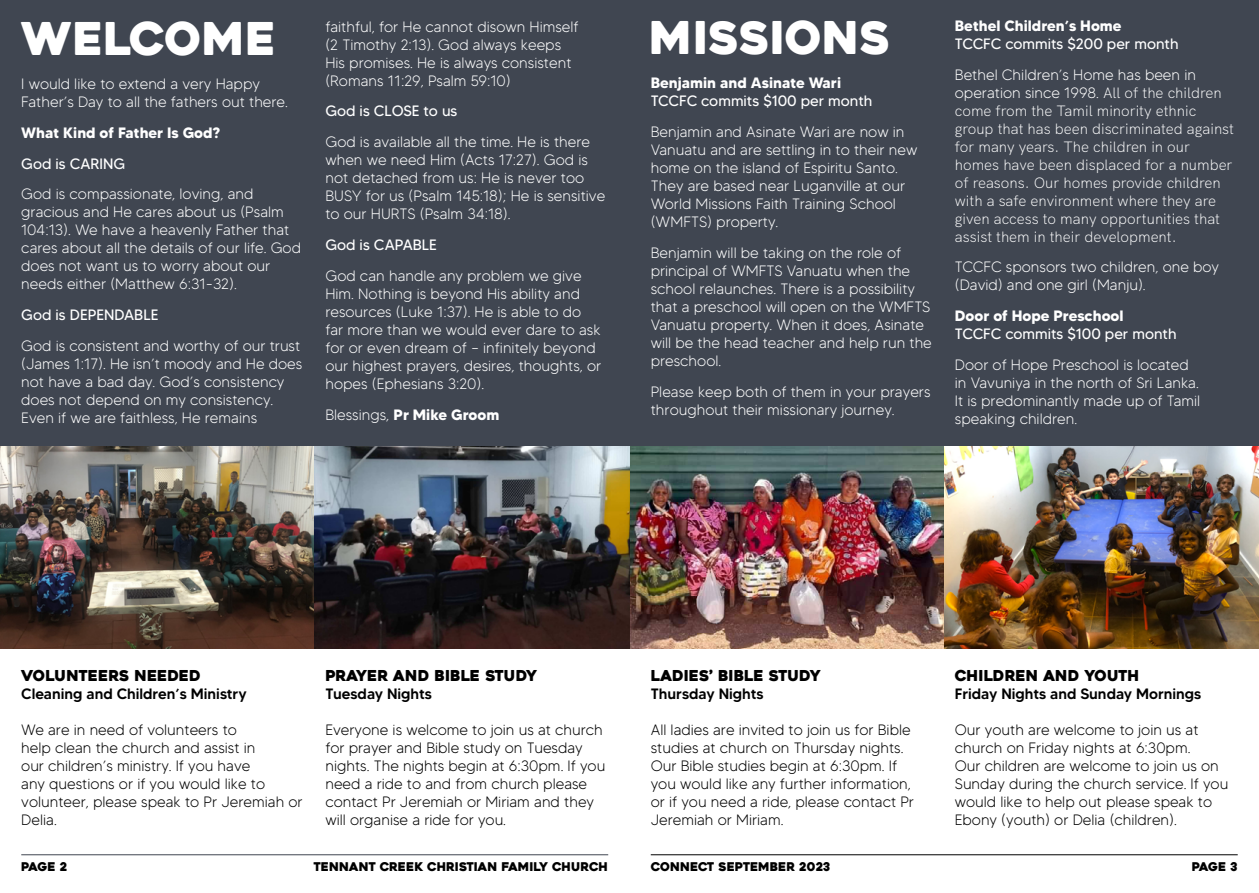
<style>
.page{position:relative;width:1259px;height:893px;background:#fff}
.page>*{position:absolute;margin:0;border:0;box-sizing:border-box;transform-origin:0 0}
.t1{font:45px "Heavitas";color:#fff}
.t2{font:300 15px/18px "MADETOMMY";color:#fff}
.t3{font:300 15px/18px "MADETOMMY";color:#000}
.t4{font:300 15px/18px "HK Grotesk";color:#fff}
.t5{font:15px "MADETOMMY";color:#fff}
.t6{font:700 15px "MADETOMMY";color:#fff}
.t7{font:500 15px "MADETOMMY";color:#000}
.t8{font:15px "Heavitas";color:#000}
.t9{font:12px "Heavitas";color:#000}
.s1{font-weight:300}
.s2{font-family:"HK Grotesk"}
</style>
<div class="page">
<hr style="left:21px;top:854px;width:587px;height:1px;background:#404651">
<hr style="left:651px;top:854px;width:586px;height:1px;background:#000">
<div style="left:0;top:0;width:1259px;height:446px;background:#404651"></div>
<img style="left:0;top:446px;width:1259px;height:202px">
<h1 class="t1" style="left:21px;top:11px;width:256px">WELCOME</h1>
<p class="t2" style="left:21px;top:75px;width:268px">I would like to extend a very Happy<br>Father’s Day to all the fathers out there.</p>
<p class="t6" style="left:21px;top:123px;width:201px">What Kind of Father Is God?</p>
<p class="t5" style="left:21px;top:154px;width:106px">God is CARING</p>
<p class="t2" style="left:21px;top:185px;width:281px">God is compassionate, loving, and gracious and He cares about us (Psalm 104:13). We have a heavenly Father that cares about all the details of our life. God does not want us to worry about our needs either (Matthew 6:31-32).</p>
<p class="t5" style="left:21px;top:306px;width:139px">God is DEPENDABLE</p>
<p class="t2" style="left:21px;top:337px;width:283px">God is consistent and worthy of our trust (James 1:17). He isn’t moody and He does not have a bad day. God’s consistency does not depend on my consistency.<br>Even if we are faithless, He remains</p>
<p class="t2" style="left:325px;top:17px;width:255px">faithful, for He cannot disown Himself (2 Timothy 2:13). God always keeps His promises. He is always consistent (Romans 11:29, Psalm 59:10)</p>
<p class="t5" style="left:325px;top:102px;width:133px">God is CLOSE to us</p>
<p class="t2" style="left:325px;top:133px;width:281px">God is available all the time. He is there when we need Him (Acts 17:27). God is not detached from us: He is never too BUSY for us (Psalm 145:18); He is sensitive to our HURTS (Psalm 34:18).</p>
<p class="t5" style="left:325px;top:235px;width:113px">God is CAPABLE</p>
<p class="t2" style="left:325px;top:266px;width:277px">God can handle any problem we give Him. Nothing is beyond His ability and resources (Luke 1:37). He is able to do far more than we would ever dare to ask for or even dream of – infinitely beyond our highest prayers, desires, thoughts, or hopes (Ephesians 3:20).</p>
<p class="t6" style="left:325px;top:405px;width:175px"><span class="s1">Blessings,</span> Pr Mike Groom</p>
<h1 class="t1" style="left:649px;top:10px;width:243px">MISSIONS</h1>
<p class="t6" style="left:651px;top:74px;width:192px">Benjamin and Asinate Wari</p>
<p class="t5" style="left:651px;top:92px;width:223px">TCCFC commits $100 per month</p>
<p class="t2" style="left:651px;top:123px;width:268px">Benjamin and Asinate Wari are now in Vanuatu and are settling in to their new home on the island of Espiritu Santo.<br>They are based near Luganville at our World Missions Faith Training School (WMFTS) property.</p>
<p class="t2" style="left:651px;top:244px;width:283px">Benjamin will be taking on the role of principal of WMFTS Vanuatu when the school relaunches. There is a possibility that a preschool will open on the WMFTS Vanuatu property. When it does, Asinate will be the head teacher and help run the preschool.</p>
<p class="t2" style="left:651px;top:382px;width:281px">Please keep both of them in your prayers throughout their missionary journey.</p>
<p class="t6" style="left:955px;top:16px;width:168px">Bethel Children’s Home</p>
<p class="t5" style="left:955px;top:34px;width:225px">TCCFC commits $200 per month</p>
<p class="t2" style="left:955px;top:65px;width:268px">Bethel Children’s Home has been in operation since 1998. <span class="s2">All of the children</span></p>
<p class="t4" style="left:955px;top:100px;width:281px">come from the Tamil minority ethnic group that has been discriminated against for many years. The children in our homes have been displaced for a number of reasons. Our homes provide children with a safe environment where they are given access to many opportunities that assist them in their development.</p>
<p class="t2" style="left:955px;top:258px;width:266px">TCCFC sponsors two children, one boy (David) and one girl (Manju).</p>
<p class="t6" style="left:955px;top:307px;width:170px">Door of Hope Preschool</p>
<p class="t5" style="left:955px;top:325px;width:223px">TCCFC commits $100 per month</p>
<p class="t2" style="left:955px;top:356px;width:247px">Door of Hope Preschool is located in Vavuniya in the north of Sri Lanka.<br>It is predominantly made up of Tamil speaking children.</p>
<p class="t8" style="left:21px;top:666px;width:181px">VOLUNTEERS NEEDED</p>
<p class="t7" style="left:21px;top:684px;width:227px">Cleaning and Children’s Ministry</p>
<p class="t3" style="left:21px;top:721px;width:283px">We are in need of volunteers to<br>help clean the church and assist in<br>our children’s ministry. If you have<br>any questions or if you would like to volunteer, please speak to Pr Jeremiah or<br>Delia.</p>
<p class="t8" style="left:325px;top:666px;width:213px">PRAYER AND BIBLE STUDY</p>
<p class="t7" style="left:325px;top:684px;width:108px">Tuesday Nights</p>
<p class="t3" style="left:325px;top:721px;width:281px">Everyone is welcome to join us at church for prayer and Bible study on Tuesday nights. The nights begin at 6:30pm. If you need a ride to and from church please contact Pr Jeremiah or Miriam and they will organise a ride for you.</p>
<p class="t8" style="left:651px;top:666px;width:171px">LADIES’ BIBLE STUDY</p>
<p class="t7" style="left:651px;top:684px;width:114px">Thursday Nights</p>
<p class="t3" style="left:651px;top:721px;width:265px">All ladies are invited to join us for Bible studies at church on Thursday nights.<br>Our Bible studies begin at 6:30pm. If you would like any further information, or if you need a ride, please contact Pr Jeremiah or Miriam.</p>
<p class="t8" style="left:955px;top:666px;width:186px">CHILDREN AND YOUTH</p>
<p class="t7" style="left:955px;top:684px;width:248px">Friday Nights and Sunday Mornings</p>
<p class="t3" style="left:955px;top:721px;width:275px">Our youth are welcome to join us at church on Friday nights at 6:30pm.<br>Our children are welcome to join us on Sunday during the church service. If you would like to help out please speak to Ebony (youth) or Delia (children).</p>
<p class="t9" style="left:21px;top:859px;width:48px">PAGE 2</p>
<p class="t9" style="left:313px;top:859px;width:296px">TENNANT CREEK CHRISTIAN FAMILY CHURCH</p>
<p class="t9" style="left:651px;top:859px;width:181px">CONNECT SEPTEMBER 2023</p>
<p class="t9" style="left:1191px;top:859px;width:47px">PAGE 3</p>
</div>
